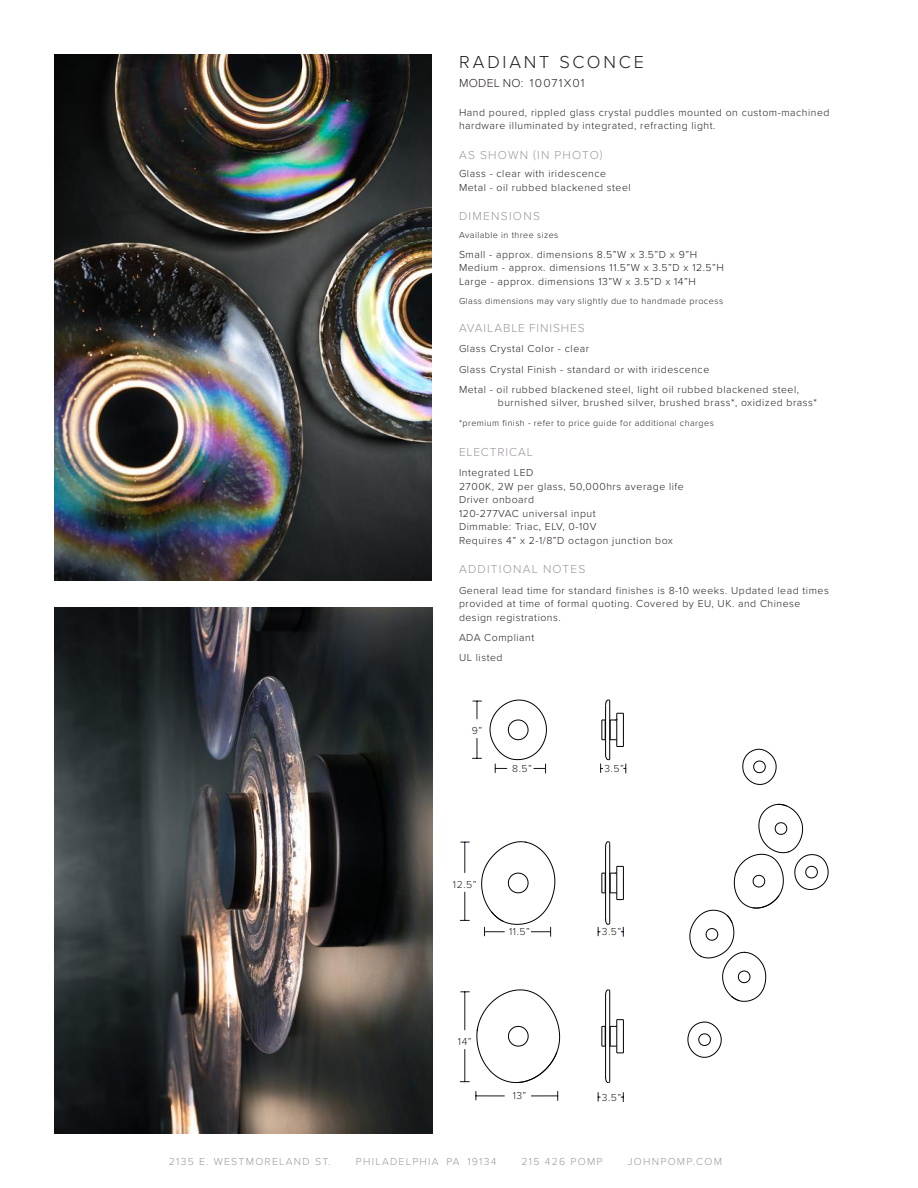
<style>
.page{position:relative;width:918px;height:1188px;background:#fff}
.page>*{position:absolute;margin:0;border:0;box-sizing:border-box;transform-origin:0 0}
.t1{font:300 18px "Proxima Nova";letter-spacing:.155em;color:#241f1f}
.t2{font:300 12px "Proxima Nova";letter-spacing:.095em;color:#9c989d}
.t3{font:300 12px "Proxima Nova";letter-spacing:.075em;color:#9c989d}
.t4{font:300 12px "Proxima Nova";letter-spacing:.075em;color:#241f1f}
.t5{font:300 12px "Proxima Nova";letter-spacing:.07em;color:#9c989d}
.t6{font:300 10.5px/13.5px "Proxima Nova";letter-spacing:.05em;color:#241f1f}
.t7{font:300 10.5px "Proxima Nova";letter-spacing:.12em;color:#9c989d}
.t8{font:300 9px "Proxima Nova";letter-spacing:.05em;color:#241f1f}
</style>
<div class="page">
<hr style="left:623px;top:713px;width:1px;height:33px;background:#000">
<hr style="left:617px;top:713px;width:1px;height:33px;background:#000">
<hr style="left:605px;top:705px;width:1px;height:50px;background:#000">
<hr style="left:609px;top:701px;width:1px;height:58px;background:#000">
<svg style="left:602px;top:720px;width:15px;height:20px"></svg>
<svg style="left:605px;top:700px;width:5px;height:6px"></svg>
<svg style="left:477px;top:990px;width:83px;height:93px"></svg>
<hr style="left:617px;top:1020px;width:1px;height:33px;background:#000">
<hr style="left:623px;top:1020px;width:1px;height:33px;background:#000">
<hr style="left:605px;top:995px;width:1px;height:83px;background:#000">
<hr style="left:609px;top:991px;width:1px;height:90px;background:#000">
<svg style="left:602px;top:1026px;width:15px;height:21px"></svg>
<svg style="left:605px;top:1077px;width:5px;height:6px"></svg>
<svg style="left:605px;top:990px;width:5px;height:5px"></svg>
<hr style="left:617px;top:866px;width:1px;height:34px;background:#000">
<hr style="left:623px;top:866px;width:1px;height:34px;background:#000">
<hr style="left:605px;top:847px;width:1px;height:72px;background:#000">
<hr style="left:609px;top:844px;width:1px;height:79px;background:#000">
<svg style="left:602px;top:873px;width:21px;height:27px"></svg>
<svg style="left:605px;top:841px;width:5px;height:7px"></svg>
<svg style="left:743px;top:749px;width:33px;height:36px"></svg>
<svg style="left:688px;top:1022px;width:33px;height:35px"></svg>
<svg style="left:690px;top:804px;width:138px;height:198px"></svg>
<svg style="left:490px;top:700px;width:57px;height:73px"></svg>
<svg style="left:481px;top:842px;width:74px;height:94px"></svg>
<svg style="left:476px;top:1091px;width:28px;height:9px"></svg>
<svg style="left:531px;top:1091px;width:27px;height:9px"></svg>
<svg style="left:600px;top:754px;width:10px;height:19px"></svg>
<svg style="left:624px;top:764px;width:3px;height:9px"></svg>
<svg style="left:598px;top:919px;width:12px;height:17px"></svg>
<svg style="left:621px;top:927px;width:3px;height:9px"></svg>
<svg style="left:621px;top:1093px;width:3px;height:9px"></svg>
<svg style="left:473px;top:701px;width:9px;height:18px"></svg>
<svg style="left:472px;top:738px;width:10px;height:21px"></svg>
<hr style="left:465px;top:842px;width:1px;height:31px;background:#171724">
<svg style="left:460px;top:892px;width:9px;height:29px"></svg>
<hr style="left:465px;top:992px;width:1px;height:38px;background:#171724">
<hr style="left:465px;top:1049px;width:1px;height:33px;background:#171724">
<img style="left:54px;top:608px;width:378px;height:526px">
<img style="left:54px;top:54px;width:378px;height:526px">
<h1 class="t1" style="left:459px;top:49px;width:186px">RADIANT SCONCE</h1>
<p class="t4" style="left:459px;top:74px;width:127px">MODEL NO: 10071X01</p>
<p class="t6" style="left:459px;top:105px;width:372px">Hand poured, rippled glass crystal puddles mounted on custom-machined hardware illuminated by integrated, refracting light.</p>
<p class="t2" style="left:459px;top:146px;width:145px">AS SHOWN (IN PHOTO)</p>
<p class="t6" style="left:459px;top:166px;width:173px">Glass - clear with iridescence<br>Metal - oil rubbed blackened steel</p>
<p class="t2" style="left:459px;top:207px;width:82px">DIMENSIONS</p>
<p class="t8" style="left:459px;top:228px;width:101px">Available in three sizes</p>
<p class="t6" style="left:459px;top:247px;width:266px">Small - approx. dimensions 8.5”W x 3.5”D x 9”H<br>Medium - approx. dimensions 11.5”W x 3.5”D x 12.5”H<br>Large - approx. dimensions 13”W x 3.5”D x 14”H</p>
<p class="t8" style="left:459px;top:294px;width:266px">Glass dimensions may vary slightly due to handmade process</p>
<p class="t3" style="left:459px;top:319px;width:127px">AVAILABLE FINISHES</p>
<p class="t6" style="left:459px;top:338px;width:342px;line-height:20.2px">Glass Crystal Color - clear<br>Glass Crystal Finish - standard or with iridescence<br>Metal - oil rubbed blackened steel, light oil rubbed blackened steel,</p>
<p class="t6" style="left:498px;top:396px;width:321px">burnished silver, brushed silver, brushed brass*, oxidized brass*</p>
<p class="t8" style="left:459px;top:416px;width:256px">*premium finish - refer to price guide for additional charges</p>
<p class="t5" style="left:459px;top:443px;width:75px">ELECTRICAL</p>
<p class="t6" style="left:459px;top:465px;width:226px">Integrated LED<br>2700K, 2W per glass, 50,000hrs average life<br>Driver onboard<br>120-277VAC universal input<br>Dimmable: Triac, ELV, 0-10V<br>Requires 4” x 2-1/8”D octagon junction box</p>
<p class="t2" style="left:459px;top:561px;width:128px">ADDITIONAL NOTES</p>
<p class="t6" style="left:459px;top:583px;width:371px">General lead time for standard finishes is 8-10 weeks. Updated lead times provided at time of formal quoting. Covered by EU, UK. and Chinese design registrations.</p>
<p class="t6" style="left:459px;top:627px;width:77px;line-height:20.2px">ADA Compliant<br>UL listed</p>
<p class="t6" style="left:472px;top:723px;width:12px">9”</p>
<p class="t6" style="left:512px;top:761px;width:21px">8.5”</p>
<p class="t6" style="left:453px;top:877px;width:25px">12.5”</p>
<p class="t6" style="left:509px;top:924px;width:22px">11.5”</p>
<p class="t6" style="left:458px;top:1034px;width:15px">14”</p>
<p class="t6" style="left:513px;top:1089px;width:15px">13”</p>
<p class="t6" style="left:604px;top:761px;width:21px">3.5”</p>
<p class="t6" style="left:602px;top:924px;width:21px">3.5”</p>
<p class="t6" style="left:602px;top:1090px;width:21px">3.5”</p>
<p class="t7" style="left:169px;top:1153px;width:164px">2135 E. WESTMORELAND ST.</p>
<p class="t7" style="left:356px;top:1153px;width:142px">PHILADELPHIA PA 19134</p>
<p class="t7" style="left:522px;top:1153px;width:82px">215 426 POMP</p>
<p class="t7" style="left:628px;top:1153px;width:96px">JOHNPOMP.COM</p>
</div>
